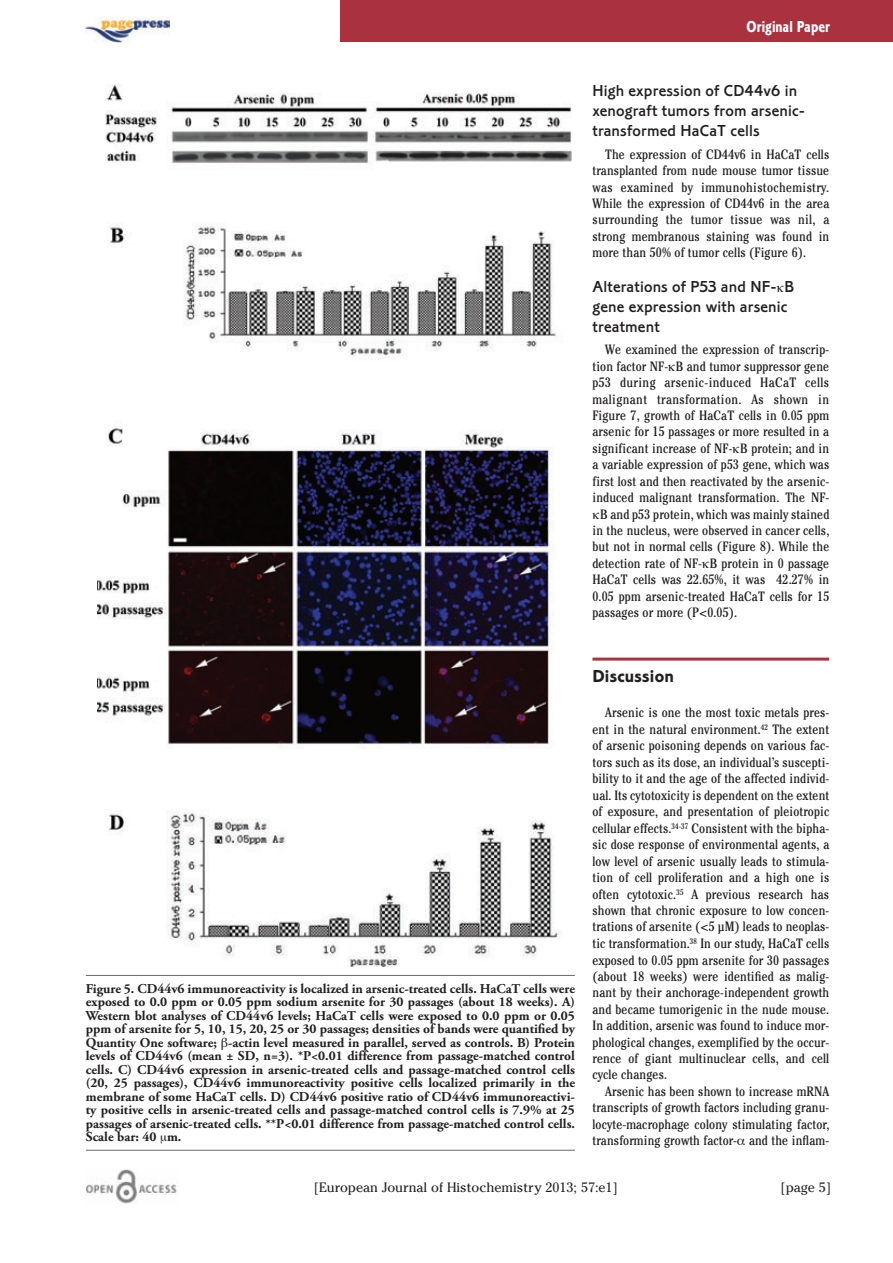
<style>
.page{position:relative;width:893px;height:1263px;background:#fff}
.page>*{position:absolute;margin:0;border:0;box-sizing:border-box;transform-origin:0 0}
.t1{font:18px "Corinthian Bold Plain";letter-spacing:.01em;color:#231f20}
.t2{font:16.5px/20px "Corinthian Medium Plain";letter-spacing:.01em;color:#231f20}
.t3{font:16.5px "Corinthian Bold Condensed Plain";color:#fff}
.t4{font:condensed 13.5px/16.5px "Cheltenham";letter-spacing:.01em;color:#231f20;text-align:justify}
.t5{font:700 13.5px/13.5px "Adobe Garamond Pro";color:#231f20;text-align:justify}
.t6{font:13.5px "Cheltenham";color:#231f20}
</style>
<div class="page">
<div style="left:340px;top:0;width:553px;height:42px;background:#aa323f"></div>
<hr style="left:592px;top:658px;width:237px;height:3px;background:#aa323f">
<img style="left:86px;top:1169px;width:93px;height:35px">
<img style="left:85px;top:17px;width:84px;height:26px">
<img style="left:97px;top:84px;width:475px;height:882px">
<hr style="left:86px;top:975px;width:489px;height:1px;background:#6c6d70">
<hr style="left:86px;top:1150px;width:489px;height:1px;background:#6c6d70">
<p class="t3" style="left:747px;top:21px;width:85px">Original Paper</p>
<p class="t2" style="left:592px;top:83px;width:214px">High expression of CD44v6 in xenograft tumors from arsenic&shy;transformed HaCaT cells</p>
<p class="t4" style="left:592px;top:147px;width:238px;text-indent:13px">The expression of CD44v6 in HaCaT cells transplanted from nude mouse tumor tissue was examined by immunohistochemistry.<br>While the expression of CD44v6 in the area surrounding the tumor tissue was nil, a strong membranous staining was found in more than 50% of tumor cells (Figure 6).</p>
<p class="t2" style="left:592px;top:278px;width:203px">Alterations of P53 and NF- B gene expression with arsenic treatment</p>
<p class="t4" style="left:605px;top:343px;width:226px">We examined the expression of transcrip-</p>
<p class="t4" style="left:592px;top:359px;width:238px">tion factor NF- B and tumor suppressor gene</p>
<p class="t4" style="left:592px;top:376px;width:238px">p53 during arsenic-induced HaCaT cells</p>
<p class="t4" style="left:592px;top:392px;width:238px">malignant transformation. As shown in</p>
<p class="t4" style="left:592px;top:408px;width:238px">Figure 7, growth of HaCaT cells in 0.05 ppm</p>
<p class="t4" style="left:592px;top:425px;width:238px">arsenic for 15 passages or more resulted in a</p>
<p class="t4" style="left:592px;top:441px;width:238px">significant increase of NF- B protein; and in</p>
<p class="t4" style="left:592px;top:458px;width:238px">a variable expression of p53 gene, which was</p>
<p class="t4" style="left:592px;top:474px;width:238px">first lost and then reactivated by the arsenic-</p>
<p class="t4" style="left:592px;top:490px;width:238px">induced malignant transformation. The NF-</p>
<p class="t4" style="left:600px;top:507px;width:231px">B and p53 protein, which was mainly stained</p>
<p class="t4" style="left:592px;top:523px;width:238px">in the nucleus, were observed in cancer cells,</p>
<p class="t4" style="left:592px;top:540px;width:238px">but not in normal cells (Figure 8). While the</p>
<p class="t4" style="left:592px;top:556px;width:238px">detection rate of NF- B protein in 0 passage</p>
<p class="t4" style="left:592px;top:573px;width:238px">HaCaT cells was 22.65%, it was 42.27% in</p>
<p class="t4" style="left:592px;top:589px;width:238px">0.05 ppm arsenic-treated HaCaT cells for 15</p>
<p class="t4" style="left:592px;top:605px;width:146px">passages or more (P&lt;0.05).</p>
<p class="t5" style="left:86px;top:983px;width:491px">Figure 5. CD44v6 immunoreactivity is localized in arsenic-treated cells. HaCaT cells were exposed to 0.0 ppm or 0.05 ppm sodium arsenite for 30 passages (about 18 weeks). A)<br>Western blot analyses of CD44v6 levels; HaCaT cells were exposed to 0.0 ppm or 0.05 ppm of arsenite for 5, 10, 15, 20, 25 or 30 passages; densities of bands were quantified by Quantity One software; -actin level measured in parallel, served as controls. B) Protein levels of CD44v6 (mean ± SD, n=3). *P&lt;0.01 difference from passage-matched control cells. C) CD44v6 expression in arsenic-treated cells and passage-matched control cells (20, 25 passages), CD44v6 immunoreactivity positive cells localized primarily in the membrane of some HaCaT cells. D) CD44v6 positive ratio of CD44v6 immunoreactivi&shy;ty positive cells in arsenic-treated cells and passage-matched control cells is 7.9% at 25 passages of arsenic-treated cells. **P&lt;0.01 difference from passage-matched control cells.<br>Scale bar: 40 m.</p>
<h1 class="t1" style="left:592px;top:670px;width:83px">Discussion</h1>
<p class="t4" style="left:592px;top:706px;width:238px;text-indent:13px">Arsenic is one the most toxic metals pres&shy;ent in the natural environment.<sup>42</sup> The extent of arsenic poisoning depends on various fac&shy;tors such as its dose, an individual’s suscepti&shy;bility to it and the age of the affected individ&shy;ual. Its cytotoxicity is dependent on the extent of exposure, and presentation of pleiotropic cellular effects.<sup>34-37</sup> Consistent with the bipha&shy;sic dose response of environmental agents, a low level of arsenic usually leads to stimula&shy;tion of cell proliferation and a high one is often cytotoxic.<sup>35</sup> A previous research has shown that chronic exposure to low concen&shy;trations of arsenite (&lt;5 µM) leads to neoplas&shy;tic transformation.<sup>38</sup> In our study, HaCaT cells exposed to 0.05 ppm arsenite for 30 passages (about 18 weeks) were identified as malig&shy;nant by their anchorage-independent growth and became tumorigenic in the nude mouse.<br>In addition, arsenic was found to induce mor&shy;phological changes, exemplified by the occur&shy;rence of giant multinuclear cells, and cell cycle changes.</p>
<p class="t4" style="left:592px;top:1084px;width:238px;text-indent:13px">Arsenic has been shown to increase mRNA transcripts of growth factors including granu&shy;locyte-macrophage colony stimulating factor, transforming growth factor- and the inflam-</p>
<p class="t6" style="left:314px;top:1179px;width:306px">[European Journal of Histochemistry 2013; 57:e1]</p>
<p class="t6" style="left:780px;top:1179px;width:52px">[page 5]</p>
</div>
